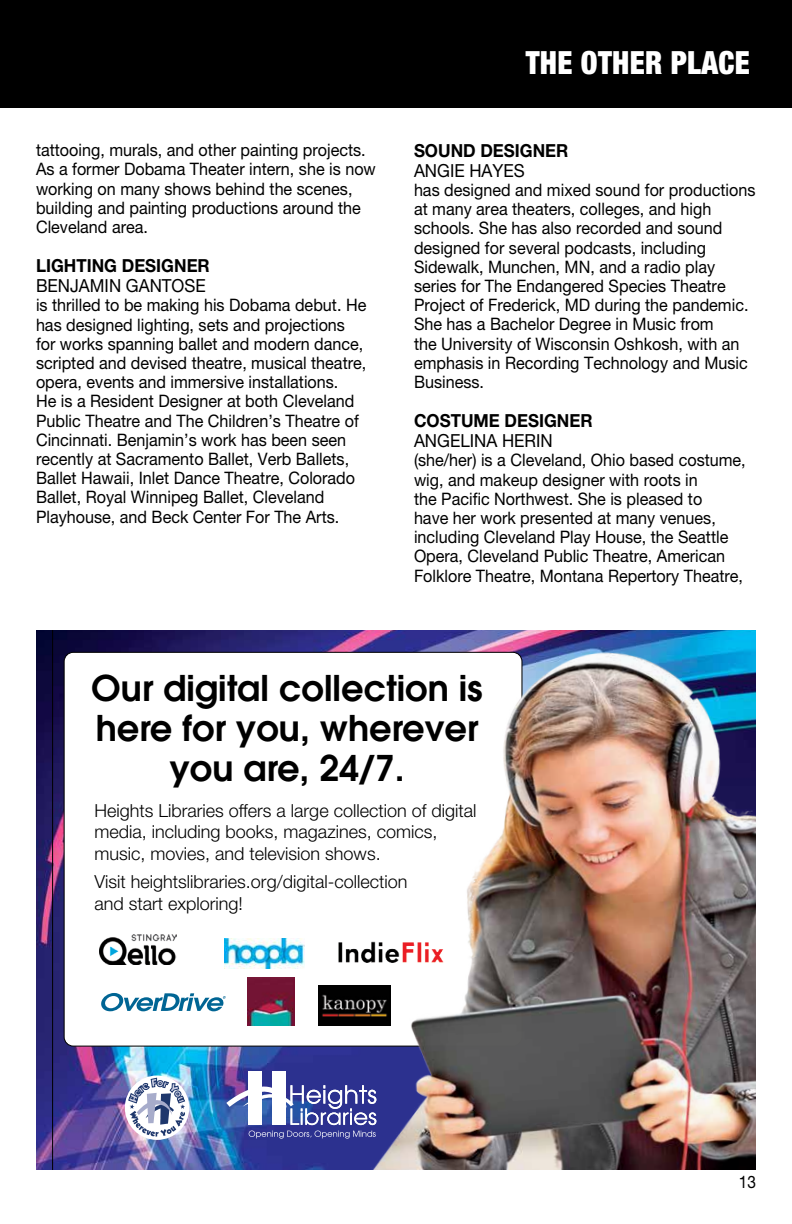
<style>
.page{position:relative;width:792px;height:1224px;background:#fff}
.page>*{position:absolute;margin:0;border:0;box-sizing:border-box;transform-origin:0 0}
.t1{font:600 35.2px/40.2px "ITC Avant Garde Std";color:#000;text-align:center}
.t2{font:900 condensed 32px "Helvetica Neue LT Pro";letter-spacing:.01em;color:#fff;scale:.94 1}
.t3{font:300 18px/21.6px "Helvetica Neue LT Std";color:#000}
.t4{font:700 18px "Helvetica Neue LT Pro";color:#000;scale:.94 1}
.t5{font:18px "Helvetica Neue LT Pro";color:#000;scale:.94 1}
.t6{font:17.2px/19.2px "Helvetica Neue LT Pro";color:#000;scale:.94 1}
.t7{font:17.2px "Helvetica Neue LT Pro";color:#000;scale:.9 1}
</style>
<div class="page">
<div style="left:0;top:0;width:792px;height:108px;background:#000"></div>
<img style="left:36px;top:630px;width:16px;height:540px">
<img style="left:52px;top:630px;width:704px;height:540px">
<img style="left:99px;top:935px;width:78px;height:30px">
<img style="left:335px;top:938px;width:111px;height:27px">
<img style="left:319px;top:985px;width:72px;height:41px">
<svg style="left:100px;top:993px;width:126px;height:18px"></svg>
<img style="left:247px;top:978px;width:48px;height:48px">
<img style="left:225px;top:938px;width:79px;height:31px">
<div style="left:248px;top:1072px;width:13px;height:53px;background:#fff"></div>
<div style="left:273px;top:1072px;width:13px;height:53px;background:#fff"></div>
<svg style="left:226px;top:1085px;width:150px;height:40px"></svg>
<svg style="left:249px;top:1131px;width:127px;height:8px"></svg>
<div style="left:125px;top:1076px;width:64px;height:64px;background:#fff;border-radius:50%"></div>
<svg style="left:128px;top:1078px;width:57px;height:59px"></svg>
<p class="t6" style="left:36px;top:140px;width:363px">tattooing, murals, and other painting projects.<br>As a former Dobama Theater intern, she is now working on many shows behind the scenes, building and painting productions around the Cleveland area.</p>
<p class="t4" style="left:36px;top:255px;width:186px">LIGHTING DESIGNER</p>
<p class="t5" style="left:36px;top:275px;width:182px">BENJAMIN GANTOSE</p>
<p class="t6" style="left:36px;top:296px;width:353px">is thrilled to be making his Dobama debut. He has designed lighting, sets and projections for works spanning ballet and modern dance, scripted and devised theatre, musical theatre, opera, events and immersive installations.<br>He is a Resident Designer at both Cleveland Public Theatre and The Children’s Theatre of Cincinnati. Benjamin’s work has been seen recently at Sacramento Ballet, Verb Ballets, Ballet Hawaii, Inlet Dance Theatre, Colorado Ballet, Royal Winnipeg Ballet, Cleveland Playhouse, and Beck Center For The Arts.</p>
<h2 class="t2" style="left:526px;top:43px;width:240px">THE OTHER PLACE</h2>
<p class="t4" style="left:414px;top:139px;width:166px">SOUND DESIGNER</p>
<p class="t5" style="left:414px;top:160px;width:119px">ANGIE HAYES</p>
<p class="t6" style="left:414px;top:180px;width:365px">has designed and mixed sound for productions at many area theaters, colleges, and high schools. She has also recorded and sound designed for several podcasts, including Sidewalk, Munchen, MN, and a radio play series for The Endangered Species Theatre Project of Frederick, MD during the pandemic.<br>She has a Bachelor Degree in Music from<br>the University of Wisconsin Oshkosh, with an emphasis in Recording Technology and Music Business.</p>
<p class="t4" style="left:414px;top:410px;width:192px">COSTUME DESIGNER</p>
<p class="t5" style="left:414px;top:430px;width:149px">ANGELINA HERIN</p>
<p class="t6" style="left:414px;top:451px;width:354px">(she/her) is a Cleveland, Ohio based costume, wig, and makeup designer with roots in<br>the Pacific Northwest. She is pleased to<br>have her work presented at many venues, including Cleveland Play House, the Seattle Opera, Cleveland Public Theatre, American Folklore Theatre, Montana Repertory Theatre,</p>
<h1 class="t1" style="left:91px;top:667px;width:393px">Our digital collection is here for you, wherever you are, 24/7.</h1>
<p class="t3" style="left:94px;top:799px;width:384px">Heights Libraries offers a large collection of digital media, including books, magazines, comics, music, movies, and television shows.</p>
<p class="t3" style="left:94px;top:871px;width:315px">Visit heightslibraries.org/digital-collection and start exploring!</p>
<p class="t7" style="left:739px;top:1172px;width:21px">13</p>
</div>
